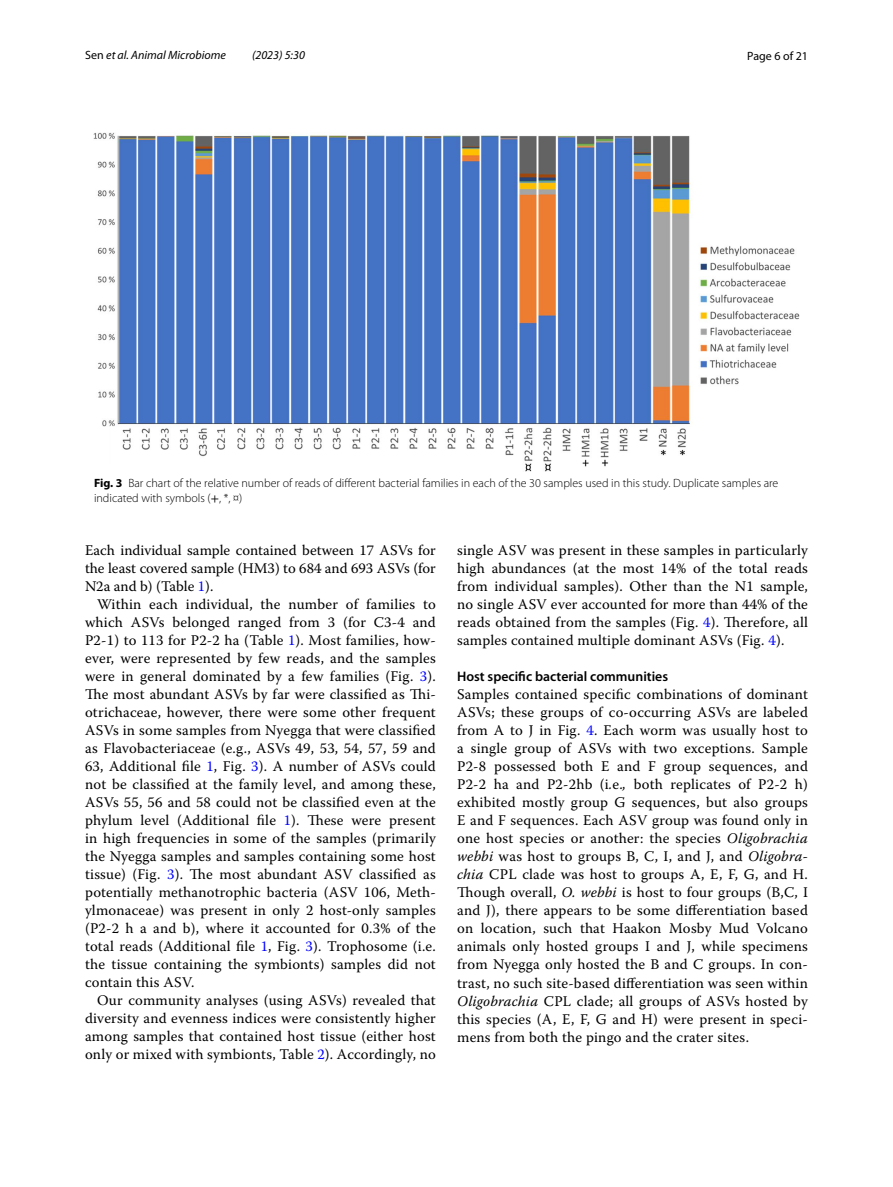
<style>
.page{position:relative;width:893px;height:1187px;background:#fff}
.page>*{position:absolute;margin:0;border:0;box-sizing:border-box;transform-origin:0 0}
.t1{font:14.7px/18px "Warnock Pro";letter-spacing:.015em;color:#000;text-align:justify}
.t2{font:600 13.8px "Myriad Pro";color:#000}
.t3{font:300 12px/15px "Myriad Pro";color:#000}
.t4{font:italic 12px "Myriad Pro";color:#000}
.t5{font:12px "Myriad Pro";color:#000}
.s1{font-style:normal}
.s2{font-weight:700}
.s3{font-family:"STIX";font-weight:400}
.s4{color:#00f}
.s5{font-style:italic}
</style>
<div class="page">
<img style="left:94px;top:133px;width:705px;height:338px">
<p class="t4" style="left:85px;top:48px;width:142px"><span class="s1">Sen</span> et al. Animal Microbiome</p>
<p class="t4" style="left:252px;top:48px;width:54px">(2023) 5:30</p>
<p class="t5" style="left:747px;top:48px;width:62px">Page 6 of 21</p>
<p class="t3" style="left:94px;top:475px;width:686px"><span class="s2">Fig. 3</span> Bar chart of the relative number of reads of different bacterial families in each of the 30 samples used in this study. Duplicate samples are indicated with symbols (<span class="s3">+</span>, *, ¤)</p>
<p class="t1" style="left:85px;top:541px;width:352px">Each individual sample contained between 17 ASVs for the least covered sample (HM3) to 684 and 693 ASVs (for N2a and b) (Table <span class="s4">1</span>).</p>
<p class="t1" style="left:85px;top:595px;width:352px;text-indent:12px">Within each individual, the number of families to which ASVs belonged ranged from 3 (for C3-4 and P2-1) to 113 for P2-2 ha (Table <span class="s4">1</span>). Most families, how&shy;ever, were represented by few reads, and the samples were in general dominated by a few families (Fig. <span class="s4">3</span>).<br>The most abundant ASVs by far were classified as Thi&shy;otrichaceae, however, there were some other frequent ASVs in some samples from Nyegga that were classified as Flavobacteriaceae (e.g., ASVs 49, 53, 54, 57, 59 and 63, Additional file <span class="s4">1</span>, Fig. <span class="s4">3</span>). A number of ASVs could not be classified at the family level, and among these, ASVs 55, 56 and 58 could not be classified even at the phylum level (Additional file <span class="s4">1</span>). These were present in high frequencies in some of the samples (primarily the Nyegga samples and samples containing some host tissue) (Fig. <span class="s4">3</span>). The most abundant ASV classified as potentially methanotrophic bacteria (ASV 106, Meth&shy;ylmonaceae) was present in only 2 host-only samples (P2-2 h a and b), where it accounted for 0.3% of the total reads (Additional file <span class="s4">1</span>, Fig. <span class="s4">3</span>). Trophosome (i.e. the tissue containing the symbionts) samples did not contain this ASV.</p>
<p class="t1" style="left:85px;top:991px;width:352px;text-indent:12px">Our community analyses (using ASVs) revealed that diversity and evenness indices were consistently higher among samples that contained host tissue (either host only or mixed with symbionts, Table <span class="s4">2</span>). Accordingly, no</p>
<p class="t1" style="left:457px;top:541px;width:352px">single ASV was present in these samples in particularly high abundances (at the most 14% of the total reads from individual samples). Other than the N1 sample, no single ASV ever accounted for more than 44% of the reads obtained from the samples (Fig. <span class="s4">4</span>). Therefore, all samples contained multiple dominant ASVs (Fig. <span class="s4">4</span>).</p>
<p class="t2" style="left:457px;top:668px;width:212px">Host specific bacterial communities</p>
<p class="t1" style="left:457px;top:685px;width:352px">Samples contained specific combinations of dominant ASVs; these groups of co-occurring ASVs are labeled from A to J in Fig. <span class="s4">4</span>. Each worm was usually host to a single group of ASVs with two exceptions. Sample P2-8 possessed both E and F group sequences, and P2-2 ha and P2-2hb (i<span class="s5">.</span>e.<span class="s5">,</span> both replicates of P2-2 h) exhibited mostly group G sequences, but also groups E and F sequences. Each ASV group was found only in one host species or another: the species <span class="s5">Oligobrachia webbi</span> was host to groups B, C, I, and J, and <span class="s5">Oligobra&shy;chia</span> CPL clade was host to groups A, E, F, G, and H.<br>Though overall, <span class="s5">O. webbi</span> is host to four groups (B,C, I and J), there appears to be some differentiation based on location, such that Haakon Mosby Mud Volcano animals only hosted groups I and J, while specimens from Nyegga only hosted the B and C groups. In con&shy;trast, no such site-based differentiation was seen within <span class="s5">Oligobrachia</span> CPL clade; all groups of ASVs hosted by this species (A, E, F, G and H) were present in speci&shy;mens from both the pingo and the crater sites.</p>
</div>
